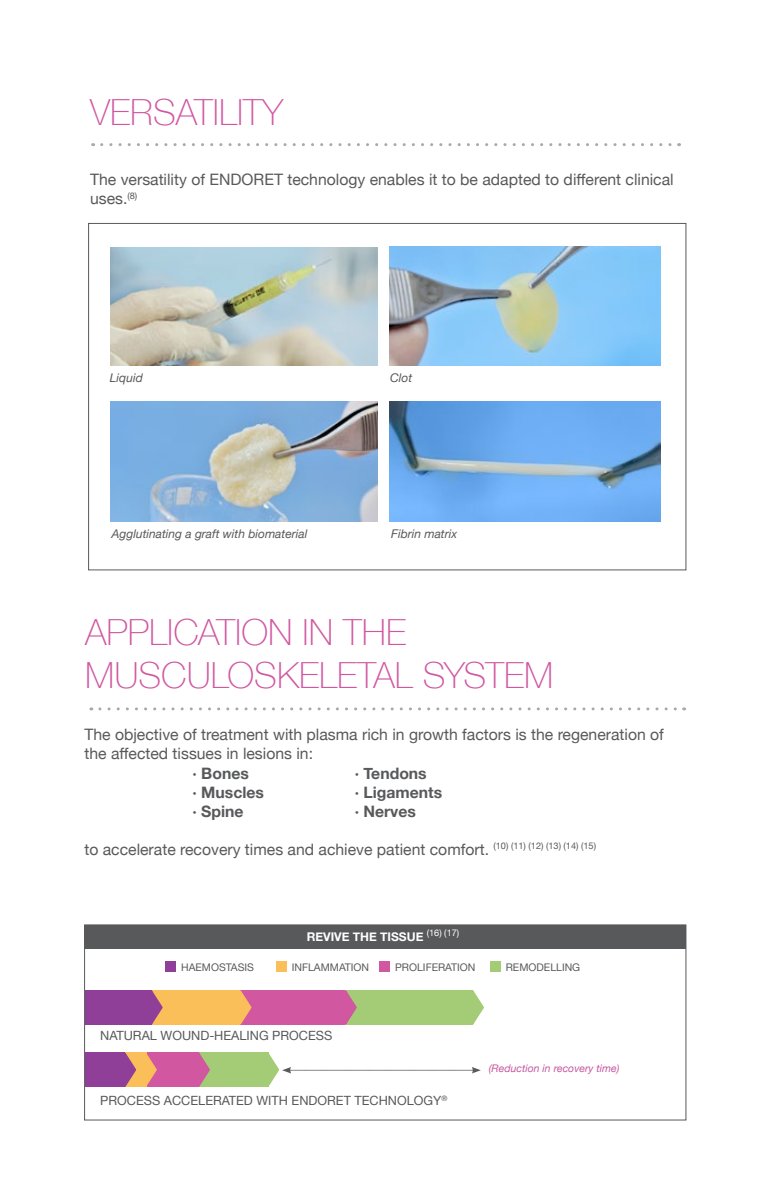
<style>
.page{position:relative;width:766px;height:1191px;background:#fff}
.page>*{position:absolute;margin:0;border:0;box-sizing:border-box;transform-origin:0 0}
.t1{font:100 36px/43.2px "Helvetica Neue";color:#d057a0}
.t2{font:15.75px/18.9px "Helvetica Neue";color:#58595b}
.t3{font:700 15.75px "Helvetica Neue";color:#58595b}
.t4{font:12.75px "Helvetica Neue";color:#58595b}
.t5{font:italic 12px "Helvetica Neue";color:#58595b}
.t6{font:700 12px "Helvetica Neue";color:#fff}
.t7{font:10.5px "Helvetica Neue";color:#58595b}
.t8{font:italic 10.5px "Helvetica Neue";color:#c657a0}
</style>
<div class="page">
<img style="left:110px;top:247px;width:267px;height:119px">
<img style="left:389px;top:247px;width:271px;height:119px">
<img style="left:110px;top:401px;width:267px;height:120px">
<img style="left:389px;top:401px;width:271px;height:120px">
<svg style="left:102px;top:143px;width:577px;height:3px"></svg>
<svg style="left:100px;top:707px;width:584px;height:3px"></svg>
<div style="left:85px;top:1052px;width:43px;height:35px;background:#903f98"></div>
<div style="left:126px;top:1052px;width:23px;height:35px;background:#fbbf59"></div>
<svg style="left:125px;top:1052px;width:12px;height:35px"></svg>
<div style="left:84px;top:925px;width:601px;height:23px;background:#58595b"></div>
<div style="left:165px;top:961px;width:11px;height:10px;background:#903f98"></div>
<div style="left:379px;top:961px;width:11px;height:10px;background:#d057a0"></div>
<div style="left:276px;top:961px;width:10px;height:10px;background:#fbbf59"></div>
<div style="left:490px;top:961px;width:10px;height:10px;background:#a4cc77"></div>
<div style="left:147px;top:1052px;width:54px;height:35px;background:#d057a0"></div>
<div style="left:199px;top:1052px;width:69px;height:35px;background:#a4cc77"></div>
<div style="left:153px;top:990px;width:89px;height:34px;background:#fbbf59"></div>
<div style="left:240px;top:990px;width:106px;height:34px;background:#d057a0"></div>
<div style="left:346px;top:990px;width:127px;height:34px;background:#a4cc77"></div>
<svg style="left:150px;top:990px;width:14px;height:35px"></svg>
<svg style="left:239px;top:990px;width:14px;height:35px"></svg>
<svg style="left:199px;top:1053px;width:11px;height:34px"></svg>
<svg style="left:147px;top:1054px;width:10px;height:31px"></svg>
<svg style="left:344px;top:990px;width:14px;height:35px"></svg>
<svg style="left:471px;top:990px;width:13px;height:35px"></svg>
<svg style="left:268px;top:1052px;width:212px;height:35px"></svg>
<div style="left:85px;top:990px;width:67px;height:34px;background:#903f98"></div>
<div style="left:84px;top:924px;width:602px;height:196px;border:1px solid #58595b"></div>
<h1 class="t1" style="left:90px;top:89px;width:194px">VERSATILITY</h1>
<p class="t2" style="left:90px;top:169px;width:585px">The versatility of ENDORET technology enables it to be adapted to different clinical uses.<sup>(8)</sup></p>
<p class="t5" style="left:110px;top:368px;width:34px">Liquid</p>
<p class="t5" style="left:390px;top:368px;width:23px">Clot</p>
<p class="t5" style="left:111px;top:524px;width:197px">Agglutinating a graft with biomaterial</p>
<p class="t5" style="left:391px;top:524px;width:68px">Fibrin matrix</p>
<h1 class="t1" style="left:85px;top:609px;width:469px">APPLICATION IN THE<br>MUSCULOSKELETAL SYSTEM</h1>
<p class="t2" style="left:84px;top:724px;width:581px">The objective of treatment with plasma rich in growth factors is the regeneration of the affected tissues in lesions in:</p>
<p class="t3" style="left:192px;top:759px;width:58px">· Bones</p>
<p class="t3" style="left:354px;top:759px;width:74px">· Tendons</p>
<p class="t3" style="left:192px;top:778px;width:73px">· Muscles</p>
<p class="t3" style="left:354px;top:778px;width:89px">· Ligaments</p>
<p class="t3" style="left:192px;top:797px;width:53px">· Spine</p>
<p class="t3" style="left:354px;top:797px;width:63px">· Nerves</p>
<p class="t2" style="left:84px;top:838px;width:513px">to accelerate recovery times and achieve patient comfort. <sup>(10)</sup> <sup>(11)</sup> <sup>(12)</sup> <sup>(13)</sup> <sup>(14)</sup> <sup>(15)</sup></p>
<p class="t6" style="left:306px;top:926px;width:154px">REVIVE THE TISSUE <sup>(16)</sup> <sup>(17)</sup></p>
<p class="t7" style="left:181px;top:958px;width:74px">HAEMOSTASIS</p>
<p class="t7" style="left:292px;top:958px;width:79px">INFLAMMATION</p>
<p class="t7" style="left:395px;top:958px;width:82px">PROLIFERATION</p>
<p class="t7" style="left:505px;top:958px;width:76px">REMODELLING</p>
<p class="t4" style="left:100px;top:1024px;width:233px">NATURAL WOUND-HEALING PROCESS</p>
<p class="t4" style="left:100px;top:1089px;width:348px">PROCESS ACCELERATED WITH ENDORET TECHNOLOGY<sup>®</sup></p>
<p class="t8" style="left:488px;top:1059px;width:132px">(Reduction in recovery time)</p>
</div>
